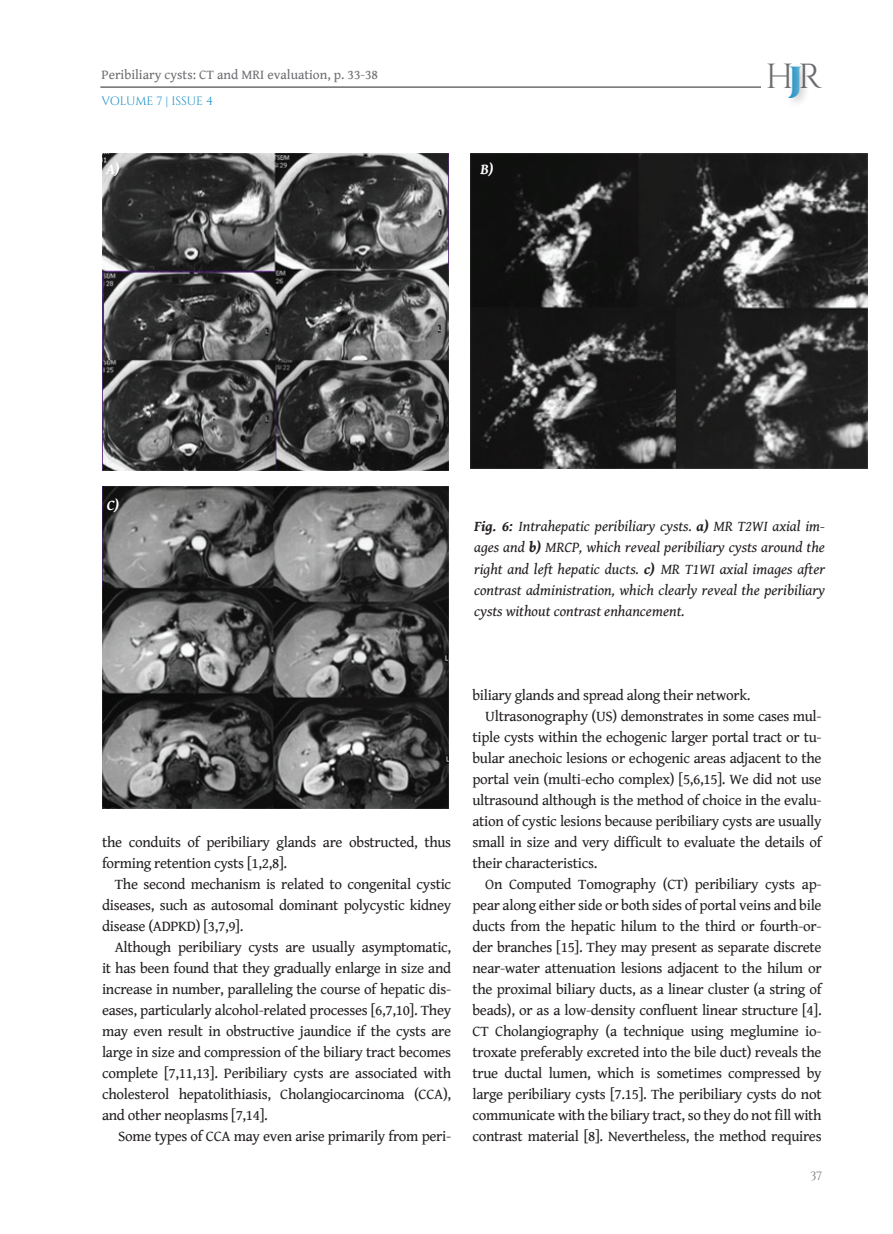
<style>
.page{position:relative;width:893px;height:1234px;background:#fff}
.page>*{position:absolute;margin:0;border:0;box-sizing:border-box;transform-origin:0 0}
.t1{font:34.8px "Cinzel";color:#6c6d70}
.paragraph{font:15px/21px "Gentium Book Basic";letter-spacing:-.02em;color:#231f20;text-align:justify}
.t2{font:italic 15px/21px "Gentium Book Basic";color:#231f20;text-align:justify}
.t3{font:italic 700 15px "Gentium Book Basic";color:#fff}
.t4{font:13.5px "Gentium Book Basic";color:#6c6d70}
.t5{font:12px "Cinzel";letter-spacing:-.015em;color:#1c91c5}
.t6{font:12px "Cinzel";color:#6c6d70}
.s1{font-weight:900;color:#1c91c5}
.s2{font-weight:700}
</style>
<div class="page">
<hr style="left:100px;top:86px;width:661px;height:2px;background:#6c6d70">
<div style="left:785px;top:61px;width:27px;height:47px;background:#231f20;opacity:.25"></div>
<img style="left:102px;top:153px;width:347px;height:318px">
<img style="left:471px;top:153px;width:396px;height:315px">
<img style="left:102px;top:486px;width:347px;height:322px">
<p class="t4" style="left:101px;top:65px;width:278px">Peribiliary cysts: CT and MRI evaluation, p. 33-38</p>
<h1 class="t1" style="left:765px;top:56px;width:58px">H<span class="s1">J</span>R</h1>
<p class="t5" style="left:101px;top:94px;width:113px">VOLUME 7 | ISSUE 4</p>
<p class="t3" style="left:106px;top:158px;width:15px">A)</p>
<p class="t3" style="left:480px;top:158px;width:14px">B)</p>
<p class="t3" style="left:107px;top:494px;width:14px">C)</p>
<p class="t2" style="left:474px;top:515px;width:352px"><span class="s2">Fig. 6:</span> Intrahepatic peribiliary cysts. <span class="s2">a)</span> MR T2WI axial im&shy;ages and <span class="s2">b)</span> MRCP, which reveal peribiliary cysts around the right and left hepatic ducts. <span class="s2">c)</span> MR T1WI axial images after contrast administration, which clearly reveal the peribiliary cysts without contrast enhancement.</p>
<p class="paragraph" style="left:102px;top:830px;width:351px">the conduits of peribiliary glands are obstructed, thus forming retention cysts [1,2,8].</p>
<p class="paragraph" style="left:102px;top:872px;width:351px;text-indent:13px">The second mechanism is related to congenital cystic diseases, such as autosomal dominant polycystic kidney disease (ADPKD) [3,7,9].</p>
<p class="paragraph" style="left:102px;top:935px;width:351px;text-indent:13px">Although peribiliary cysts are usually asymptomatic, it has been found that they gradually enlarge in size and increase in number, paralleling the course of hepatic dis&shy;eases, particularly alcohol-related processes [6,7,10]. They may even result in obstructive jaundice if the cysts are large in size and compression of the biliary tract becomes complete [7,11,13]. Peribiliary cysts are associated with cholesterol hepatolithiasis, Cholangiocarcinoma (CCA), and other neoplasms [7,14].</p>
<p class="paragraph" style="left:118px;top:1124px;width:334px">Some types of CCA may even arise primarily from peri-</p>
<p class="paragraph" style="left:472px;top:683px;width:280px">biliary glands and spread along their network.</p>
<p class="paragraph" style="left:472px;top:704px;width:351px;text-indent:13px">Ultrasonography (US) demonstrates in some cases mul&shy;tiple cysts within the echogenic larger portal tract or tu&shy;bular anechoic lesions or echogenic areas adjacent to the portal vein (multi-echo complex) [5,6,15]. We did not use ultrasound although is the method of choice in the evalu&shy;ation of cystic lesions because peribiliary cysts are usually small in size and very difficult to evaluate the details of their characteristics.</p>
<p class="paragraph" style="left:472px;top:872px;width:351px;text-indent:13px">On Computed Tomography (CT) peribiliary cysts ap&shy;pear along either side or both sides of portal veins and bile ducts from the hepatic hilum to the third or fourth-or&shy;der branches [15]. They may present as separate discrete near-water attenuation lesions adjacent to the hilum or the proximal biliary ducts, as a linear cluster (a string of beads), or as a low-density confluent linear structure [4].<br>CT Cholangiography (a technique using meglumine io&shy;troxate preferably excreted into the bile duct) reveals the true ductal lumen, which is sometimes compressed by large peribiliary cysts [7.15]. The peribiliary cysts do not communicate with the biliary tract, so they do not fill with contrast material [8]. Nevertheless, the method requires</p>
<p class="t6" style="left:810px;top:1168px;width:13px">37</p>
</div>
